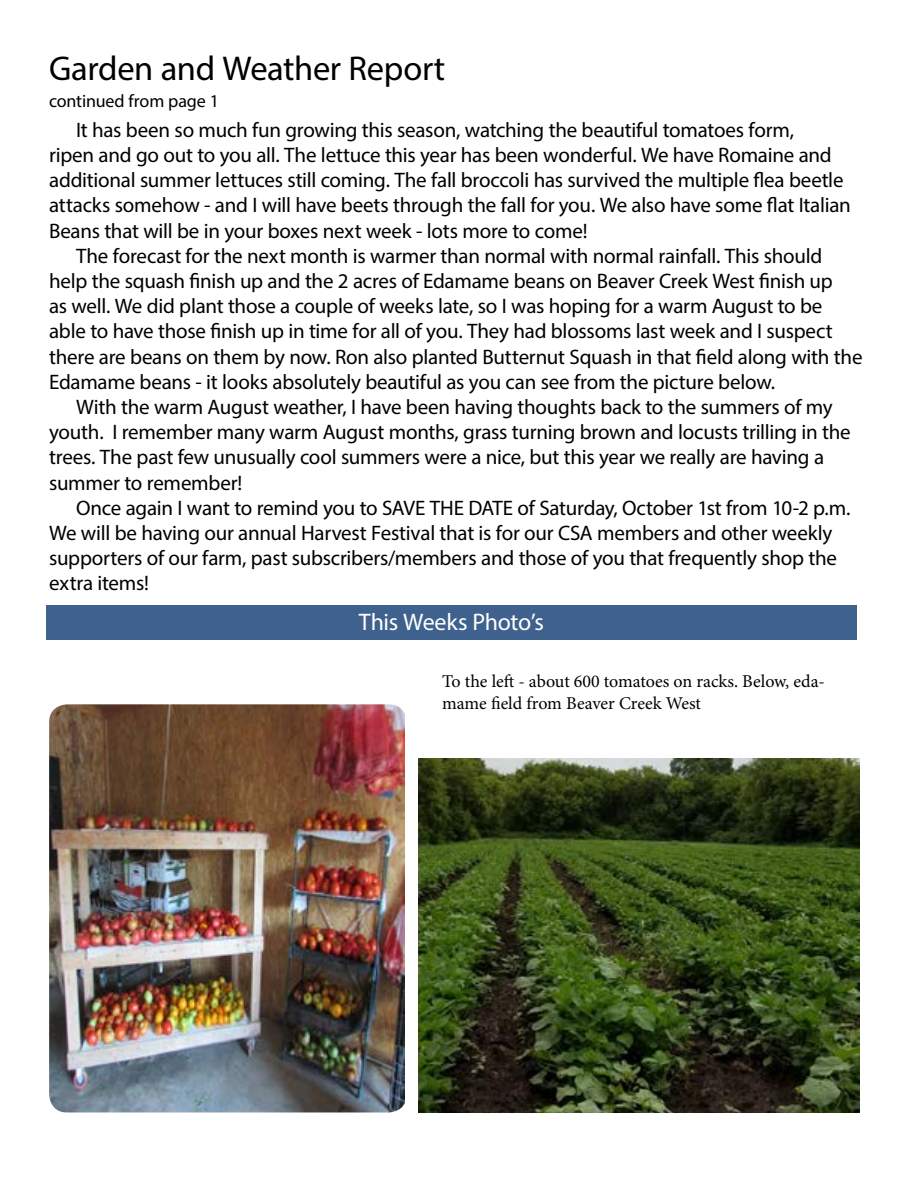
<style>
.page{position:relative;width:918px;height:1188px;background:#fff}
.page>*{position:absolute;margin:0;border:0;box-sizing:border-box;transform-origin:0 0}
.t1{font:34.5px "Myriad Pro";letter-spacing:-.01em;color:#000}
.t2{font:24px "Myriad Pro";letter-spacing:-.015em;color:#fff}
.t3{font:21px/25.2px "Myriad Pro";letter-spacing:-.015em;color:#000}
.t4{font:18px/21.6px "Minion Pro";letter-spacing:-.005em;color:#000}
.t5{font:18px "Myriad Pro";letter-spacing:-.005em;color:#000}
</style>
<div class="page">
<img style="left:49px;top:704px;width:356px;height:408px">
<div style="left:46px;top:605px;width:810px;height:34px;background:#3e618d"></div>
<img style="left:419px;top:758px;width:440px;height:354px">
<h1 class="t1" style="left:49px;top:47px;width:398px">Garden and Weather Report</h1>
<p class="t5" style="left:49px;top:90px;width:171px">continued from page 1</p>
<p class="t3" style="left:49px;top:117px;width:803px;text-indent:27px">It has been so much fun growing this season, watching the beautiful tomatoes form,<br>ripen and go out to you all. The lettuce this year has been wonderful. We have Romaine and additional summer lettuces still coming. The fall broccoli has survived the multiple flea beetle attacks somehow - and I will have beets through the fall for you. We also have some flat Italian Beans that will be in your boxes next week - lots more to come!</p>
<p class="t3" style="left:49px;top:243px;width:815px;text-indent:27px">The forecast for the next month is warmer than normal with normal rainfall. This should help the squash finish up and the 2 acres of Edamame beans on Beaver Creek West finish up<br>as well. We did plant those a couple of weeks late, so I was hoping for a warm August to be able to have those finish up in time for all of you. They had blossoms last week and I suspect there are beans on them by now. Ron also planted Butternut Squash in that field along with the Edamame beans - it looks absolutely beautiful as you can see from the picture below.</p>
<p class="t3" style="left:49px;top:394px;width:803px;text-indent:27px">With the warm August weather, I have been having thoughts back to the summers of my youth. I remember many warm August months, grass turning brown and locusts trilling in the trees. The past few unusually cool summers were a nice, but this year we really are having a summer to remember!</p>
<p class="t3" style="left:49px;top:495px;width:803px;text-indent:27px">Once again I want to remind you to SAVE THE DATE of Saturday, October 1st from 10-2 p.m.<br>We will be having our annual Harvest Festival that is for our CSA members and other weekly supporters of our farm, past subscribers/members and those of you that frequently shop the extra items!</p>
<p class="t2" style="left:359px;top:608px;width:187px">This Weeks Photo’s</p>
<p class="t4" style="left:442px;top:671px;width:384px">To the left - about 600 tomatoes on racks. Below, eda&shy;mame field from Beaver Creek West</p>
</div>
